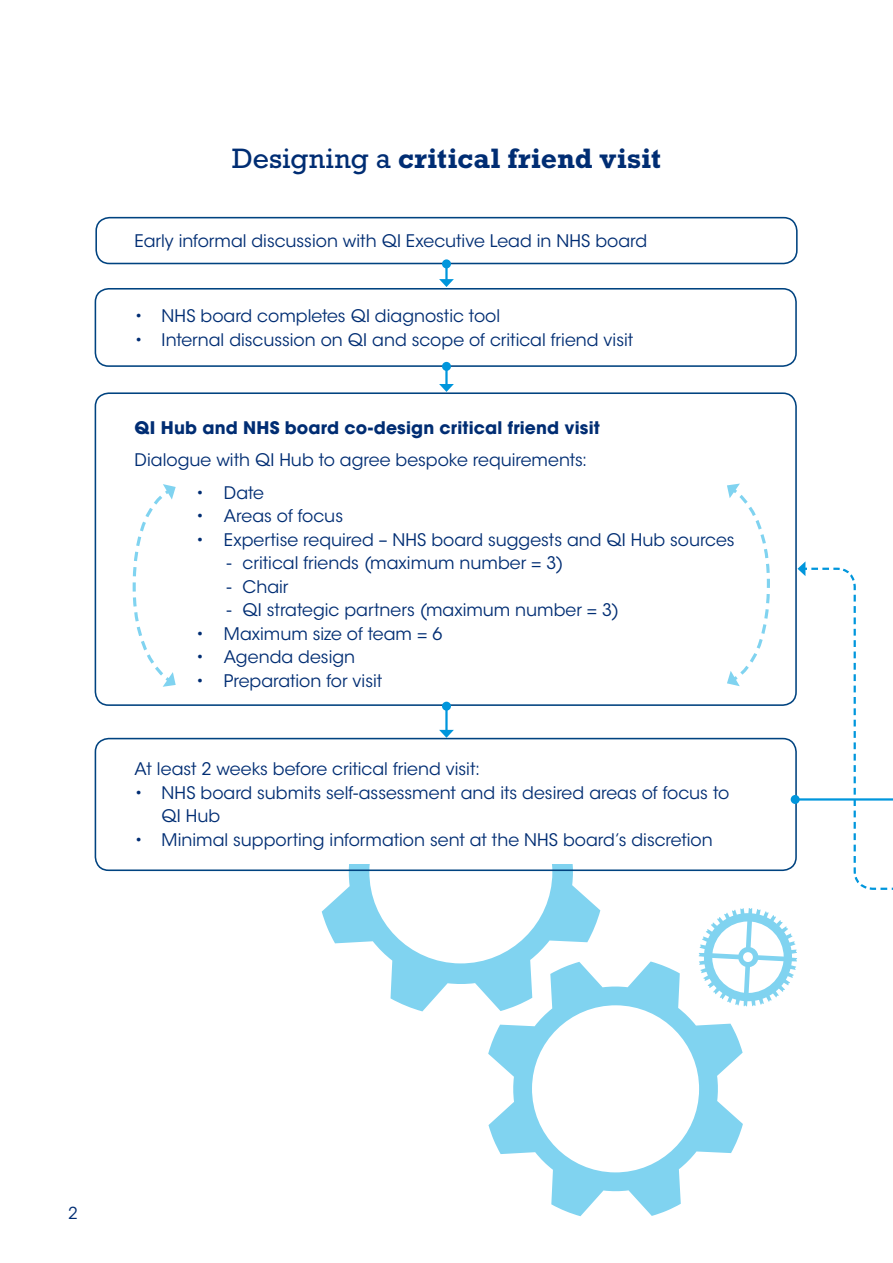
<style>
.page{position:relative;width:893px;height:1263px;background:#fff}
.page>*{position:absolute;margin:0;border:0;box-sizing:border-box;transform-origin:0 0}
.Copy{font:700 28.5px "Rockwell Std";color:#002d73}
.Copy-2{font:17.25px/23.5px "ITC Avant Garde Std";color:#002d73}
.Copy-3{font:700 17.25px "ITC Avant Garde Std";letter-spacing:.01em;color:#002d73}
.Copy-4{font:16.5px "ITC Avant Garde Std";color:#002d73}
.s1{font-weight:400}
</style>
<div class="page">
<svg style="left:321px;top:864px;width:279px;height:147px"></svg>
<svg style="left:699px;top:908px;width:98px;height:98px"></svg>
<svg style="left:488px;top:961px;width:255px;height:255px;fill:#80d3f0"></svg>
<div style="left:532px;top:1005px;width:167px;height:168px;background:#fff;border-radius:50%"></div>
<div style="left:95px;top:217px;width:703px;height:47px;border:2px solid #004380;border-radius:13px"></div>
<div style="left:95px;top:288px;width:702px;height:79px;border:2px solid #004380;border-radius:13px"></div>
<div style="left:95px;top:392px;width:702px;height:314px;border:2px solid #004380;border-radius:13px"></div>
<div style="left:95px;top:738px;width:702px;height:133px;border:2px solid #004380;border-radius:13px"></div>
<svg style="left:727px;top:483px;width:43px;height:203px"></svg>
<svg style="left:132px;top:484px;width:44px;height:203px"></svg>
<hr style="left:445px;top:264px;width:3px;height:17px;background:#0096dc">
<div style="left:442px;top:259px;width:9px;height:9px;background:#0096dc;border-radius:50%"></div>
<svg style="left:439px;top:279px;width:15px;height:8px"></svg>
<hr style="left:445px;top:366px;width:3px;height:20px;background:#0096dc">
<div style="left:442px;top:362px;width:9px;height:9px;background:#0096dc;border-radius:50%"></div>
<svg style="left:439px;top:384px;width:15px;height:8px"></svg>
<hr style="left:445px;top:706px;width:3px;height:26px;background:#0096dc">
<div style="left:442px;top:702px;width:9px;height:9px;background:#0096dc;border-radius:50%"></div>
<svg style="left:439px;top:730px;width:15px;height:8px"></svg>
<svg style="left:793px;top:236px;width:5px;height:559px"></svg>
<div style="left:791px;top:795px;width:9px;height:9px;background:#0096dc;border-radius:50%"></div>
<svg style="left:797px;top:561px;width:96px;height:329px"></svg>
<p class="Copy" style="left:232px;top:142px;width:430px"><span class="s1">Designing a</span> critical friend visit</p>
<p class="Copy-2" style="left:135px;top:230px;width:514px">Early informal discussion with QI Executive Lead in NHS board</p>
<p class="Copy-2" style="left:135px;top:305px;width:367px">• NHS board completes QI diagnostic tool</p>
<p class="Copy-2" style="left:135px;top:328px;width:500px">• Internal discussion on QI and scope of critical friend visit</p>
<p class="Copy-3" style="left:135px;top:417px;width:467px">QI Hub and NHS board co-design critical friend visit</p>
<p class="Copy-2" style="left:135px;top:448px;width:454px">Dialogue with QI Hub to agree bespoke requirements:</p>
<p class="Copy-2" style="left:196px;top:481px;width:70px">• Date</p>
<p class="Copy-2" style="left:196px;top:504px;width:149px">• Areas of focus</p>
<p class="Copy-2" style="left:196px;top:528px;width:540px">• Expertise required – NHS board suggests and QI Hub sources</p>
<p class="Copy-2" style="left:227px;top:551px;width:338px">- critical friends (maximum number = 3)</p>
<p class="Copy-2" style="left:227px;top:575px;width:63px">- Chair</p>
<p class="Copy-2" style="left:227px;top:598px;width:394px">- QI strategic partners (maximum number = 3)</p>
<p class="Copy-2" style="left:196px;top:622px;width:248px">• Maximum size of team = 6</p>
<p class="Copy-2" style="left:196px;top:645px;width:161px">• Agenda design</p>
<p class="Copy-2" style="left:196px;top:669px;width:188px">• Preparation for visit</p>
<p class="Copy-2" style="left:135px;top:757px;width:347px">At least 2 weeks before critical friend visit:</p>
<p class="Copy-2" style="left:162px;top:781px;width:569px;text-indent:-27px">• NHS board submits self-assessment and its desired areas of focus to<br>QI Hub</p>
<p class="Copy-2" style="left:135px;top:828px;width:580px">• Minimal supporting information sent at the NHS board’s discretion</p>
<p class="Copy-4" style="left:68px;top:1203px;width:11px">2</p>
</div>
